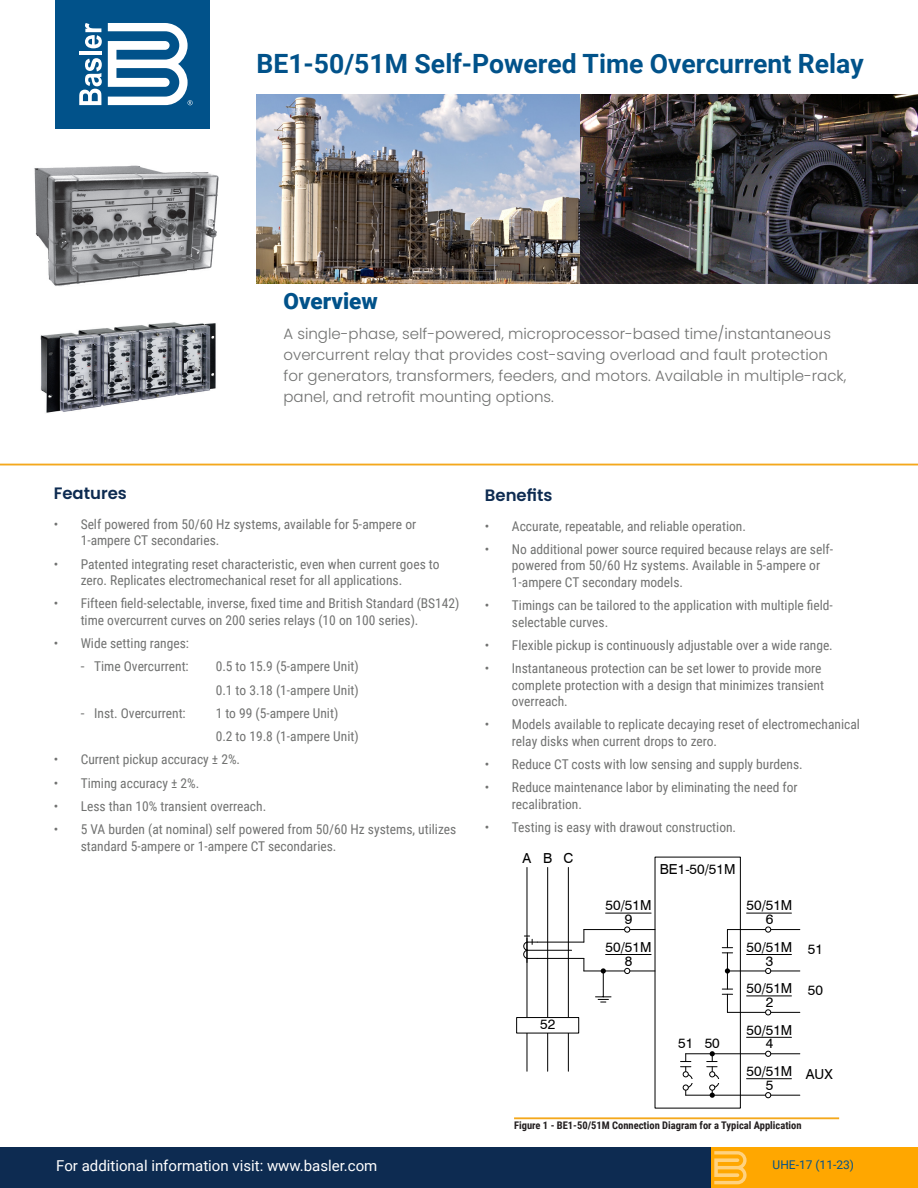
<style>
.page{position:relative;width:918px;height:1188px;background:#fff}
.page>*{position:absolute;margin:0;border:0;box-sizing:border-box;transform-origin:0 0}
._01_Title__Page_1{font:700 26.55px "Roboto";color:#01528a}
._02_Product_Description__Heading{font:900 22.5px "Roboto";color:#01528a}
._04_Features_Benefits__Heading{font:600 16.5px "Poppins";color:#0d2b51}
._03_Product_Description__Body{font:300 15px/21px "Poppins";color:#717271}
.t1{font:15px "Roboto";color:#fff}
.t2{font:13.8px/13.8px "Swiss 721 BT";color:#000;text-align:center}
._06_Features_Benefits__Bullet_Level_2{font:13.5px/16.5px "Roboto Condensed";color:#717271}
._08_P_N_and_Date{font:12px "Roboto";color:#01528a}
._07_Figure_caption{font:700 10.5px "Roboto Condensed";color:#231f20}
.t3{font:6.9px/8.2px "Swiss 721 BT";color:#000}
.s1{font-family:"Roboto"}
</style>
<div class="page">
<div style="left:56px;top:0;width:154px;height:129px;background:#01528a"></div>
<svg style="left:108px;top:23px;width:85px;height:82px"></svg>
<svg style="left:79px;top:58px;width:23px;height:47px"></svg>
<hr style="left:79px;top:51px;width:22px;height:4px;background:#fff">
<svg style="left:85px;top:23px;width:17px;height:25px"></svg>
<hr style="left:0;top:464px;width:918px;height:1px;background:#f4a81c">
<div style="left:711px;top:1148px;width:207px;height:40px;background:#ffa700"></div>
<div style="left:0;top:1148px;width:711px;height:40px;background:#0d2b51"></div>
<svg style="left:714px;top:1151px;width:33px;height:33px"></svg>
<img style="left:580px;top:94px;width:338px;height:190px">
<img style="left:256px;top:94px;width:324px;height:190px">
<div style="left:655px;top:857px;width:86px;height:252px;border:1px solid #000"></div>
<hr style="left:727px;top:929px;width:73px;height:1px;background:#000">
<hr style="left:727px;top:971px;width:73px;height:1px;background:#000">
<hr style="left:727px;top:1012px;width:73px;height:1px;background:#000">
<hr style="left:686px;top:1053px;width:114px;height:1px;background:#000">
<hr style="left:686px;top:1095px;width:114px;height:1px;background:#000">
<hr style="left:568px;top:867px;width:1px;height:204px;background:#000">
<hr style="left:547px;top:867px;width:1px;height:204px;background:#000">
<hr style="left:527px;top:867px;width:1px;height:204px;background:#000">
<hr style="left:584px;top:929px;width:71px;height:1px;background:#000">
<hr style="left:584px;top:971px;width:71px;height:1px;background:#000">
<svg style="left:624px;top:927px;width:6px;height:6px"></svg>
<svg style="left:624px;top:968px;width:6px;height:6px"></svg>
<svg style="left:596px;top:968px;width:15px;height:35px"></svg>
<hr style="left:606px;top:913px;width:45px;height:1px;background:#000">
<hr style="left:606px;top:954px;width:45px;height:1px;background:#000">
<div style="left:517px;top:1018px;width:62px;height:15px;background:#fff"></div>
<div style="left:516px;top:1017px;width:63px;height:17px;border:1px solid #000"></div>
<svg style="left:765px;top:927px;width:6px;height:6px"></svg>
<hr style="left:747px;top:913px;width:44px;height:1px;background:#000">
<svg style="left:765px;top:968px;width:6px;height:6px"></svg>
<hr style="left:747px;top:954px;width:44px;height:1px;background:#000">
<svg style="left:765px;top:1009px;width:6px;height:6px"></svg>
<hr style="left:747px;top:995px;width:44px;height:1px;background:#000">
<svg style="left:765px;top:1051px;width:6px;height:6px"></svg>
<hr style="left:747px;top:1037px;width:44px;height:1px;background:#000">
<svg style="left:765px;top:1092px;width:6px;height:6px"></svg>
<hr style="left:747px;top:1078px;width:44px;height:1px;background:#000">
<svg style="left:681px;top:1054px;width:12px;height:42px"></svg>
<svg style="left:707px;top:1051px;width:13px;height:47px"></svg>
<hr style="left:689px;top:1079px;width:33px;height:4px;background:#fff">
<svg style="left:722px;top:930px;width:11px;height:82px"></svg>
<svg style="left:583px;top:930px;width:1px;height:12px"></svg>
<svg style="left:583px;top:959px;width:1px;height:12px"></svg>
<svg style="left:523px;top:936px;width:14px;height:26px"></svg>
<hr style="left:537px;top:942px;width:47px;height:1px;background:#000">
<hr style="left:537px;top:958px;width:47px;height:1px;background:#000">
<hr style="left:527px;top:950px;width:45px;height:1px;background:#000">
<hr style="left:514px;top:1117px;width:325px;height:2px;background:#f4a81c">
<img style="left:34px;top:165px;width:185px;height:121px">
<img style="left:40px;top:322px;width:176px;height:91px">
<p class="_01_Title__Page_1" style="left:256px;top:45px;width:609px">BE1-50/51M Self-Powered Time Overcurrent Relay</p>
<p class="_02_Product_Description__Heading" style="left:284px;top:286px;width:96px">Overview</p>
<p class="_03_Product_Description__Body" style="left:284px;top:323px;width:564px">A single-phase, self-powered, microprocessor-based time/instantaneous overcurrent relay that provides cost-saving overload and fault protection for generators, transformers, feeders, and motors. Available in multiple-rack, panel, and retrofit mounting options.</p>
<p class="_04_Features_Benefits__Heading" style="left:54px;top:484px;width:75px">Features</p>
<p class="_06_Features_Benefits__Bullet_Level_2" style="left:81px;top:515px;width:337px;text-indent:-27px">• Self powered from 50/60 Hz systems, available for 5-ampere or<br>1-ampere CT secondaries.</p>
<p class="_06_Features_Benefits__Bullet_Level_2" style="left:81px;top:555px;width:360px;text-indent:-27px">• Patented integrating reset characteristic, even when current goes to zero. Replicates electromechanical reset for all applications.</p>
<p class="_06_Features_Benefits__Bullet_Level_2" style="left:81px;top:595px;width:380px;text-indent:-27px">• Fifteen field-selectable, inverse, fixed time and British Standard (BS142) time overcurrent curves on 200 series relays (10 on 100 series).</p>
<p class="_06_Features_Benefits__Bullet_Level_2" style="left:54px;top:635px;width:137px">• Wide setting ranges:</p>
<p class="_06_Features_Benefits__Bullet_Level_2" style="left:81px;top:658px;width:110px"><span class="s1">-</span> Time Overcurrent:</p>
<p class="_06_Features_Benefits__Bullet_Level_2" style="left:216px;top:658px;width:145px">0.5 to 15.9 (5-ampere Unit)</p>
<p class="_06_Features_Benefits__Bullet_Level_2" style="left:216px;top:681px;width:145px">0.1 to 3.18 (1-ampere Unit)</p>
<p class="_06_Features_Benefits__Bullet_Level_2" style="left:81px;top:704px;width:107px"><span class="s1">-</span> Inst. Overcurrent:</p>
<p class="_06_Features_Benefits__Bullet_Level_2" style="left:216px;top:704px;width:124px">1 to 99 (5-ampere Unit)</p>
<p class="_06_Features_Benefits__Bullet_Level_2" style="left:216px;top:728px;width:145px">0.2 to 19.8 (1-ampere Unit)</p>
<p class="_06_Features_Benefits__Bullet_Level_2" style="left:54px;top:751px;width:188px">• Current pickup accuracy ± 2%.</p>
<p class="_06_Features_Benefits__Bullet_Level_2" style="left:54px;top:774px;width:147px">• Timing accuracy ± 2%.</p>
<p class="_06_Features_Benefits__Bullet_Level_2" style="left:54px;top:797px;width:214px">• Less than 10% transient overreach.</p>
<p class="_06_Features_Benefits__Bullet_Level_2" style="left:81px;top:821px;width:377px;text-indent:-27px">• 5 VA burden (at nominal) self powered from 50/60 Hz systems, utilizes standard 5-ampere or 1-ampere CT secondaries.</p>
<p class="t1" style="left:56px;top:1155px;width:323px">For additional information visit: www.basler.com</p>
<p class="_04_Features_Benefits__Heading" style="left:485px;top:485px;width:69px">Benefits</p>
<p class="_06_Features_Benefits__Bullet_Level_2" style="left:485px;top:517px;width:263px">• Accurate, repeatable, and reliable operation.</p>
<p class="_06_Features_Benefits__Bullet_Level_2" style="left:512px;top:540px;width:323px;text-indent:-27px">• No additional power source required because relays are self&shy;powered from 50/60 Hz systems. Available in 5-ampere or<br>1-ampere CT secondary models.</p>
<p class="_06_Features_Benefits__Bullet_Level_2" style="left:512px;top:597px;width:322px;text-indent:-27px">• Timings can be tailored to the application with multiple field&shy;selectable curves.</p>
<p class="_06_Features_Benefits__Bullet_Level_2" style="left:485px;top:636px;width:349px">• Flexible pickup is continuously adjustable over a wide range.</p>
<p class="_06_Features_Benefits__Bullet_Level_2" style="left:512px;top:660px;width:314px;text-indent:-27px">• Instantaneous protection can be set lower to provide more complete protection with a design that minimizes transient overreach.</p>
<p class="_06_Features_Benefits__Bullet_Level_2" style="left:512px;top:716px;width:350px;text-indent:-27px">• Models available to replicate decaying reset of electromechanical relay disks when current drops to zero.</p>
<p class="_06_Features_Benefits__Bullet_Level_2" style="left:485px;top:756px;width:319px">• Reduce CT costs with low sensing and supply burdens.</p>
<p class="_06_Features_Benefits__Bullet_Level_2" style="left:512px;top:779px;width:287px;text-indent:-27px">• Reduce maintenance labor by eliminating the need for recalibration.</p>
<p class="_06_Features_Benefits__Bullet_Level_2" style="left:485px;top:819px;width:253px">• Testing is easy with drawout construction.</p>
<p class="t2" style="left:660px;top:862px;width:77px">BE1-50/51M</p>
<p class="t2" style="left:523px;top:851px;width:52px">ABC</p>
<p class="t2" style="left:540px;top:1018px;width:17px">52</p>
<p class="t2" style="left:606px;top:899px;width:47px">50/51M<br>9</p>
<p class="t2" style="left:606px;top:940px;width:47px">50/51M<br>8</p>
<p class="t2" style="left:678px;top:1036px;width:43px">51 50</p>
<p class="t2" style="left:747px;top:899px;width:47px">50/51M<br>6</p>
<p class="t2" style="left:747px;top:940px;width:47px">50/51M<br>3</p>
<p class="t2" style="left:747px;top:981px;width:47px">50/51M<br>2</p>
<p class="t2" style="left:747px;top:1023px;width:47px">50/51M<br>4</p>
<p class="t2" style="left:747px;top:1064px;width:47px">50/51M<br>5</p>
<p class="t2" style="left:808px;top:942px;width:17px">51</p>
<p class="t2" style="left:808px;top:983px;width:17px">50</p>
<p class="t2" style="left:806px;top:1067px;width:28px">AUX</p>
<p class="t3" style="left:649px;top:1118px;width:31px">P0076-29<br>07-29-14</p>
<p class="_07_Figure_caption" style="left:514px;top:1118px;width:289px">Figure 1 - BE1-50/51M Connection Diagram for a Typical Application</p>
<p class="_08_P_N_and_Date" style="left:773px;top:1157px;width:83px">UHE-17 (11-23)</p>
</div>
